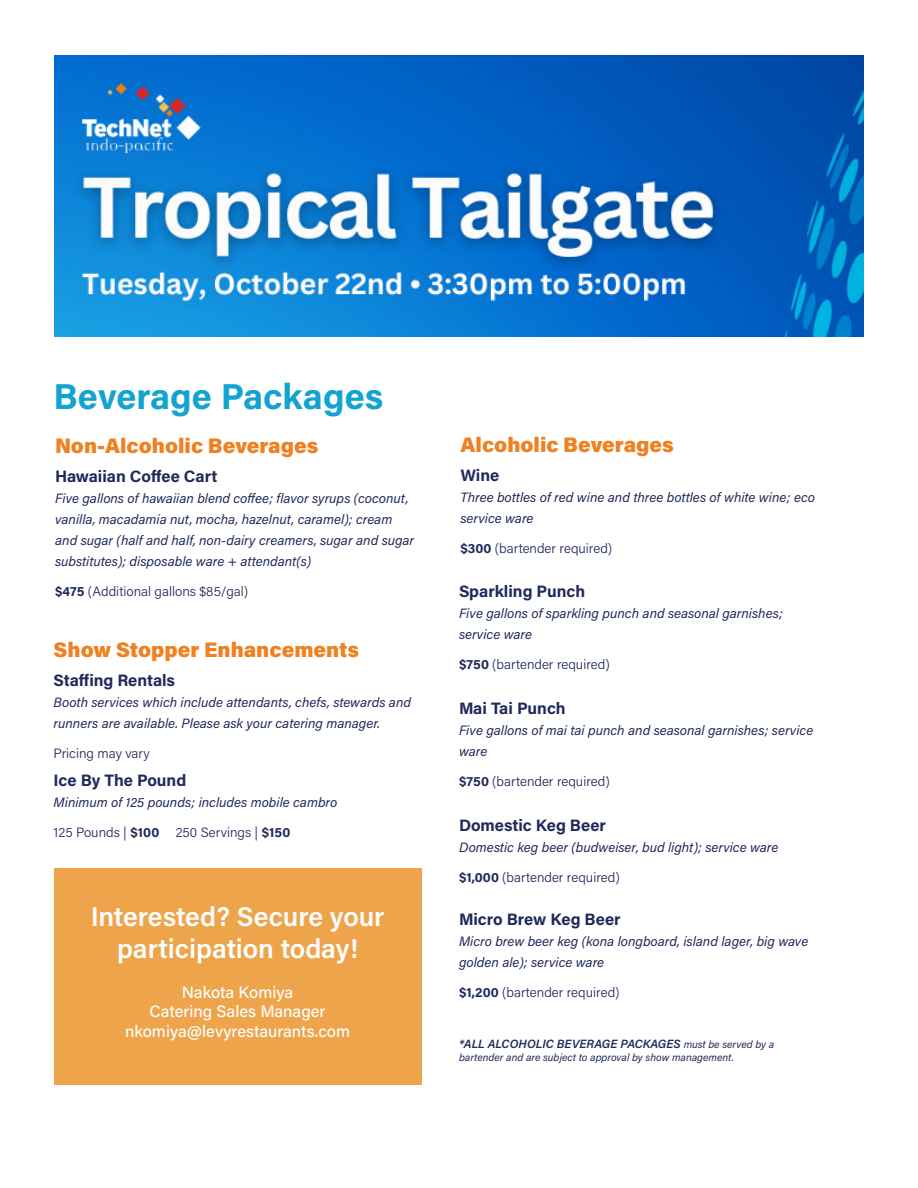
<style>
.page{position:relative;width:918px;height:1188px;background:#fff}
.page>*{position:absolute;margin:0;border:0;box-sizing:border-box;transform-origin:0 0}
.t1{font:700 36px "Acumin Pro";color:#11a3d1}
.t2{font:600 27px/32.4px "Acumin Pro";color:#fff;text-align:center}
.t3{font:900 21px "Acumin Pro";color:#ee8122}
.t4{font:700 16.5px "Acumin Pro";color:#20295c}
.t5{font:500 16.5px "Acumin Pro";color:#fff}
.t6{font:italic 13.5px/21px "Acumin Pro";color:#20295c}
.t7{font:300 13.5px "Acumin Pro";color:#20295c}
.t8{font:italic 600 12px "Acumin Pro";letter-spacing:.005em;color:#20295c}
.t9{font:italic 10.5px "Acumin Pro";color:#20295c}
.s1{font-weight:700}
.s2{font-weight:400;font-size:10.5px}
</style>
<div class="page">
<img style="left:54px;top:55px;width:810px;height:281px">
<div style="left:54px;top:868px;width:367px;height:216px;background:#eda44b"></div>
<p class="t1" style="left:54px;top:371px;width:331px">Beverage Packages</p>
<p class="t3" style="left:55px;top:431px;width:265px">Non-Alcoholic Beverages</p>
<p class="t3" style="left:460px;top:430px;width:215px">Alcoholic Beverages</p>
<p class="t4" style="left:55px;top:465px;width:164px">Hawaiian Coffee Cart</p>
<p class="t6" style="left:55px;top:487px;width:361px">Five gallons of hawaiian blend coffee; flavor syrups (coconut, vanilla, macadamia nut, mocha, hazelnut, caramel); cream and sugar (half and half, non-dairy creamers, sugar and sugar substitutes); disposable ware + attendant(s)</p>
<p class="t7" style="left:55px;top:582px;width:195px"><span class="s1">$475</span> (Additional gallons $85/gal)</p>
<p class="t3" style="left:54px;top:635px;width:307px">Show Stopper Enhancements</p>
<p class="t4" style="left:54px;top:669px;width:123px">Staffing Rentals</p>
<p class="t6" style="left:54px;top:692px;width:359px">Booth services which include attendants, chefs, stewards and runners are available. Please ask your catering manager.</p>
<p class="t7" style="left:54px;top:744px;width:98px">Pricing may vary</p>
<p class="t4" style="left:54px;top:769px;width:134px">Ice By The Pound</p>
<p class="t6" style="left:54px;top:792px;width:285px">Minimum of 125 pounds; includes mobile cambro</p>
<p class="t7" style="left:54px;top:823px;width:238px">125 Pounds | <span class="s1">$100</span> 250 Servings | <span class="s1">$150</span></p>
<p class="t2" style="left:91px;top:899px;width:295px">Interested? Secure your participation today!</p>
<p class="t5" style="left:182px;top:980px;width:113px">Nakota Komiya</p>
<p class="t5" style="left:150px;top:1000px;width:177px">Catering Sales Manager</p>
<p class="t5" style="left:125px;top:1020px;width:227px">nkomiya@levyrestaurants.com</p>
<p class="t4" style="left:460px;top:464px;width:40px">Wine</p>
<p class="t6" style="left:460px;top:487px;width:356px">Three bottles of red wine and three bottles of white wine; eco service ware</p>
<p class="t7" style="left:460px;top:539px;width:153px"><span class="s1">$300</span> (bartender required)</p>
<p class="t4" style="left:459px;top:580px;width:128px">Sparkling Punch</p>
<p class="t6" style="left:459px;top:602px;width:325px">Five gallons of sparkling punch and seasonal garnishes; service ware</p>
<p class="t7" style="left:459px;top:655px;width:152px"><span class="s1">$750</span> (bartender required)</p>
<p class="t4" style="left:459px;top:697px;width:108px">Mai Tai Punch</p>
<p class="t6" style="left:459px;top:719px;width:356px">Five gallons of mai tai punch and seasonal garnishes; service ware</p>
<p class="t7" style="left:459px;top:772px;width:152px"><span class="s1">$750</span> (bartender required)</p>
<p class="t4" style="left:459px;top:814px;width:149px">Domestic Keg Beer</p>
<p class="t6" style="left:459px;top:836px;width:321px">Domestic keg beer (budweiser, bud light); service ware</p>
<p class="t7" style="left:459px;top:868px;width:162px"><span class="s1">$1,000</span> (bartender required)</p>
<p class="t4" style="left:459px;top:908px;width:163px">Micro Brew Keg Beer</p>
<p class="t6" style="left:459px;top:930px;width:351px">Micro brew beer keg (kona longboard, island lager, big wave golden ale); service ware</p>
<p class="t7" style="left:459px;top:983px;width:162px"><span class="s1">$1,200</span> (bartender required)</p>
<p class="t8" style="left:459px;top:1035px;width:317px">*ALL ALCOHOLIC BEVERAGE PACKAGES <span class="s2">must be served by a</span></p>
<p class="t9" style="left:459px;top:1050px;width:276px">bartender and are subject to approval by show management.</p>
</div>
